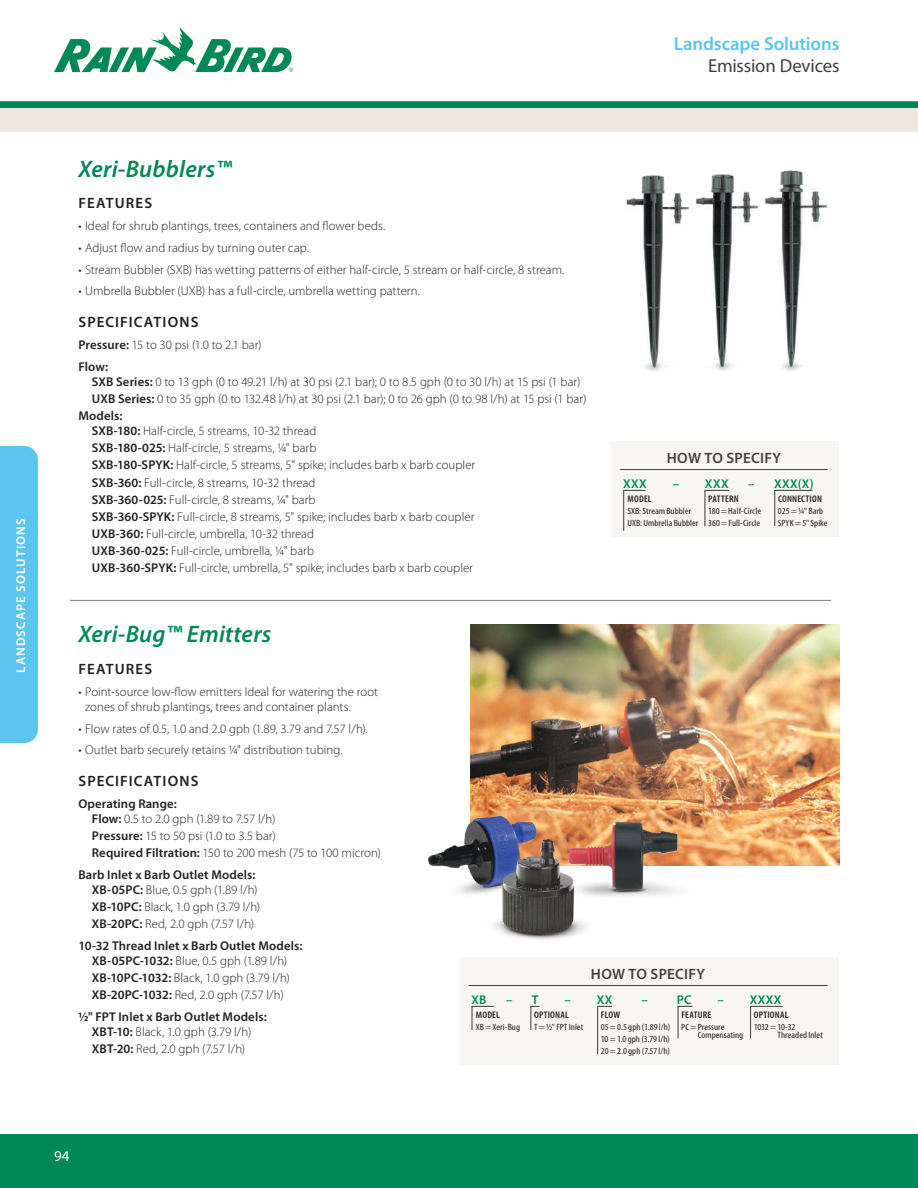
<style>
.page{position:relative;width:918px;height:1188px;background:#fff}
.page>*{position:absolute;margin:0;border:0;box-sizing:border-box;transform-origin:0 0}
.t1{font:italic 600 24px "Myriad Pro";letter-spacing:.01em;color:#008856}
.t2{font:600 18.75px "Myriad Pro";letter-spacing:-.005em;color:#5bc5ee}
.t3{font:18.75px "Myriad Pro";letter-spacing:-.01em;color:#444041}
.t4{font:600 15px "Myriad Pro";letter-spacing:.075em;color:#241f1f}
.t5{font:600 15px "Myriad Pro";letter-spacing:.015em;color:#444041}
.t6{font:15px "Myriad Pro";color:#fff}
.t7{font:300 12.75px/17.1px "Myriad Pro";color:#241f1f}
.t8{font:600 12.75px/15px "Myriad Pro";letter-spacing:.01em;color:#241f1f;text-align:center}
.t9{font:600 12.75px "Myriad Pro";letter-spacing:.04em;color:#008856}
.t10{font:600 12.75px "Myriad Pro";letter-spacing:.09em;color:#fff}
.t11{font:600 condensed 9.6px "Myriad Pro";letter-spacing:.02em;color:#241f1f;scale:1.05 1}
.t12{font:condensed 9.15px/12.1px "Myriad Pro";letter-spacing:.005em;color:#241f1f;scale:1.11 1}
.s1{font-weight:600}
.s2{font-weight:300}
</style>
<div class="page">
<div style="left:0;top:108px;width:918px;height:24px;background:#ece7df"></div>
<div style="left:0;top:101px;width:918px;height:7px;background:#008856"></div>
<svg style="left:54px;top:27px;width:239px;height:45px"></svg>
<div style="left:0;top:1134px;width:918px;height:54px;background:#008856"></div>
<img style="left:471px;top:624px;width:369px;height:241px">
<img style="left:427px;top:814px;width:49px;height:80px">
<img style="left:476px;top:805px;width:109px;height:135px">
<img style="left:539px;top:799px;width:164px;height:129px">
<img style="left:626px;top:170px;width:201px;height:201px">
<div style="left:0;top:446px;width:38px;height:297px;background:#5bc5ee"></div>
<hr style="left:70px;top:600px;width:761px;height:1px;background:#7d7c7e">
<div style="left:611px;top:441px;width:228px;height:96px;background:#f8f6f2"></div>
<hr style="left:623px;top:491px;width:1px;height:40px;background:#4e4b4c">
<hr style="left:620px;top:469px;width:208px;height:1px;background:#444041">
<hr style="left:704px;top:491px;width:1px;height:35px;background:#4e4b4c">
<hr style="left:774px;top:491px;width:1px;height:35px;background:#4e4b4c">
<svg style="left:623px;top:490px;width:23px;height:1px"></svg>
<svg style="left:704px;top:490px;width:25px;height:1px"></svg>
<hr style="left:774px;top:490px;width:39px;height:1px;background:#4e4b4c">
<div style="left:459px;top:957px;width:380px;height:108px;background:#f8f6f2"></div>
<hr style="left:471px;top:1007px;width:2px;height:23px;background:#4e4b4c">
<hr style="left:469px;top:985px;width:359px;height:1px;background:#444041">
<hr style="left:597px;top:1007px;width:1px;height:47px;background:#4e4b4c">
<hr style="left:678px;top:1007px;width:1px;height:31px;background:#4e4b4c">
<hr style="left:750px;top:1007px;width:1px;height:31px;background:#4e4b4c">
<svg style="left:471px;top:1006px;width:23px;height:1px"></svg>
<svg style="left:530px;top:1006px;width:10px;height:24px"></svg>
<svg style="left:597px;top:1006px;width:15px;height:1px"></svg>
<svg style="left:678px;top:1006px;width:14px;height:1px"></svg>
<hr style="left:750px;top:1006px;width:33px;height:1px;background:#4e4b4c">
<p class="t10" style="left:14px;top:673px;width:156px;rotate:-90deg">LANDSCAPE SOLUTIONS</p>
<h2 class="t2" style="left:674px;top:33px;width:167px">Landscape Solutions</h2>
<h1 class="t1" style="left:78px;top:155px;width:155px">Xeri-Bubblers™</h1>
<p class="t4" style="left:79px;top:195px;width:75px">FEATURES</p>
<p class="t7" style="left:78px;top:218px;width:308px">• Ideal for shrub plantings, trees, containers and flower beds.</p>
<p class="t7" style="left:78px;top:239px;width:232px">• Adjust flow and radius by turning outer cap.</p>
<p class="t7" style="left:78px;top:261px;width:488px">• Stream Bubbler (SXB) has wetting patterns of either half-circle, 5 stream or half-circle, 8 stream.</p>
<p class="t7" style="left:78px;top:283px;width:343px">• Umbrella Bubbler (UXB) has a full-circle, umbrella wetting pattern.</p>
<p class="t4" style="left:79px;top:314px;width:121px">SPECIFICATIONS</p>
<p class="t7" style="left:78px;top:334px;width:185px;line-height:21.8px"><span class="s1">Pressure:</span> 15 to 30 psi (1.0 to 2.1 bar)<br><span class="s1">Flow:</span></p>
<p class="t7" style="left:92px;top:373px;width:490px"><span class="s1">SXB Series:</span> 0 to 13 gph (0 to 49.21 l/h) at 30 psi (2.1 bar); 0 to 8.5 gph (0 to 30 l/h) at 15 psi (1 bar)</p>
<p class="t7" style="left:92px;top:390px;width:496px"><span class="s1">UXB Series:</span> 0 to 35 gph (0 to 132.48 l/h) at 30 psi (2.1 bar); 0 to 26 gph (0 to 98 l/h) at 15 psi (1 bar)</p>
<p class="t8" style="left:78px;top:408px;width:46px">Models:</p>
<p class="t7" style="left:92px;top:422px;width:385px"><span class="s1">SXB-180:</span> Half-circle, 5 streams, 10-32 thread<br><span class="s1">SXB-180-025:</span> Half-circle, 5 streams, 1/4" barb<br><span class="s1">SXB-180-SPYK:</span> Half-circle, 5 streams, 5" spike; includes barb x barb coupler <span class="s1">SXB-360:</span> Full-circle, 8 streams, 10-32 thread<br><span class="s1">SXB-360-025:</span> Full-circle, 8 streams, 1/4" barb<br><span class="s1">SXB-360-SPYK:</span> Full-circle, 8 streams, 5" spike; includes barb x barb coupler <span class="s1">UXB-360:</span> Full-circle, umbrella, 10-32 thread<br><span class="s1">UXB-360-025:</span> Full-circle, umbrella, 1/4" barb<br><span class="s1">UXB-360-SPYK:</span> Full-circle, umbrella, 5" spike; includes barb x barb coupler</p>
<h2 class="t3" style="left:708px;top:56px;width:133px">Emission Devices</h2>
<p class="t5" style="left:667px;top:449px;width:116px">HOW TO SPECIFY</p>
<p class="t9" style="left:623px;top:477px;width:25px">XXX</p>
<p class="t9" style="left:673px;top:477px;width:57px">– XXX</p>
<p class="t9" style="left:748px;top:477px;width:67px">– XXX(X)</p>
<p class="t11" style="left:628px;top:493px;width:24px">MODEL</p>
<p class="t12" style="left:627px;top:505px;width:65px">SXB: Stream Bubbler<br>UXB: Umbrella Bubbler</p>
<p class="t11" style="left:778px;top:493px;width:43px">CONNECTION</p>
<p class="t12" style="left:778px;top:505px;width:46px">025 = 1/4" Barb<br>SPYK = 5" Spike</p>
<p class="t11" style="left:708px;top:493px;width:31px">PATTERN</p>
<p class="t12" style="left:708px;top:505px;width:49px">180 = Half-Circle<br>360 = Full-Circle</p>
<h1 class="t1" style="left:78px;top:621px;width:194px">Xeri-Bug™ Emitters</h1>
<p class="t4" style="left:79px;top:661px;width:75px">FEATURES</p>
<p class="t7" style="left:85px;top:684px;width:295px;line-height:15px;text-indent:-7px">• Point-source low-flow emitters Ideal for watering the root zones of shrub plantings, trees and container plants.</p>
<p class="t7" style="left:78px;top:720px;width:291px">• Flow rates of 0.5, 1.0 and 2.0 gph (1.89, 3.79 and 7.57 l/h).</p>
<p class="t7" style="left:78px;top:742px;width:266px">• Outlet barb securely retains 1/4" distribution tubing.</p>
<p class="t4" style="left:79px;top:773px;width:121px">SPECIFICATIONS</p>
<p class="t7" style="left:92px;top:796px;width:185px;line-height:15px;text-indent:-14px"><span class="s1">Operating Range:<br>Flow:</span> 0.5 to 2.0 gph (1.89 to 7.57 l/h)</p>
<p class="t7" style="left:92px;top:828px;width:290px"><span class="s1">Pressure:</span> 15 to 50 psi (1.0 to 3.5 bar)<br><span class="s1">Required Filtration:</span> 150 to 200 mesh (75 to 100 micron)</p>
<p class="t8" style="left:78px;top:868px;width:181px;text-align:right">Barb Inlet x Barb Outlet Models:<br>XB-05PC: <span class="s2">Blue, 0.5 gph (1.89 l/h)</span></p>
<p class="t7" style="left:92px;top:899px;width:170px"><span class="s1">XB-10PC:</span> Black, 1.0 gph (3.79 l/h)<br><span class="s1">XB-20PC:</span> Red, 2.0 gph (7.57 l/h)</p>
<p class="t8" style="left:78px;top:939px;width:226px">10-32 Thread Inlet x Barb Outlet Models:<br>XB-05PC-1032: <span class="s2">Blue, 0.5 gph (1.89 l/h)</span></p>
<p class="t7" style="left:92px;top:970px;width:199px"><span class="s1">XB-10PC-1032:</span> Black, 1.0 gph (3.79 l/h)<br><span class="s1">XB-20PC-1032:</span> Red, 2.0 gph (7.57 l/h)</p>
<p class="t8" style="left:78px;top:1010px;width:190px">1/2" FPT Inlet x Barb Outlet Models:<br>XBT-10: <span class="s2">Black, 1.0 gph (3.79 l/h)</span></p>
<p class="t7" style="left:92px;top:1041px;width:155px"><span class="s1">XBT-20:</span> Red, 2.0 gph (7.57 l/h)</p>
<p class="t5" style="left:591px;top:965px;width:116px">HOW TO SPECIFY</p>
<p class="t9" style="left:471px;top:993px;width:17px">XB</p>
<p class="t9" style="left:506px;top:993px;width:34px">– T</p>
<p class="t9" style="left:565px;top:993px;width:49px">– XX</p>
<p class="t9" style="left:641px;top:993px;width:52px">– PC</p>
<p class="t9" style="left:718px;top:993px;width:66px">– XXXX</p>
<p class="t11" style="left:476px;top:1009px;width:24px">MODEL</p>
<p class="t12" style="left:476px;top:1021px;width:41px">XB = Xeri-Bug</p>
<p class="t11" style="left:534px;top:1009px;width:34px">OPTIONAL</p>
<p class="t12" style="left:534px;top:1021px;width:46px">T = 1/2" FPT Inlet</p>
<p class="t11" style="left:601px;top:1009px;width:20px">FLOW</p>
<p class="t12" style="left:601px;top:1021px;width:64px;text-align:justify">05 = 0.5 gph (1.89 l/h)<br>10 = 1.0 gph (3.79 l/h)<br>20 = 2.0 gph (7.57 l/h)</p>
<p class="t11" style="left:754px;top:1009px;width:34px">OPTIONAL</p>
<p class="t12" style="left:777px;top:1023px;width:42px;line-height:8.4px;text-indent:-24px">1032 = 10-32<br>Threaded Inlet</p>
<p class="t11" style="left:681px;top:1009px;width:30px">FEATURE</p>
<p class="t12" style="left:698px;top:1023px;width:42px;line-height:8.4px;text-indent:-16px">PC = Pressure<br>Compensating</p>
<p class="t6" style="left:54px;top:1148px;width:17px">94</p>
</div>
